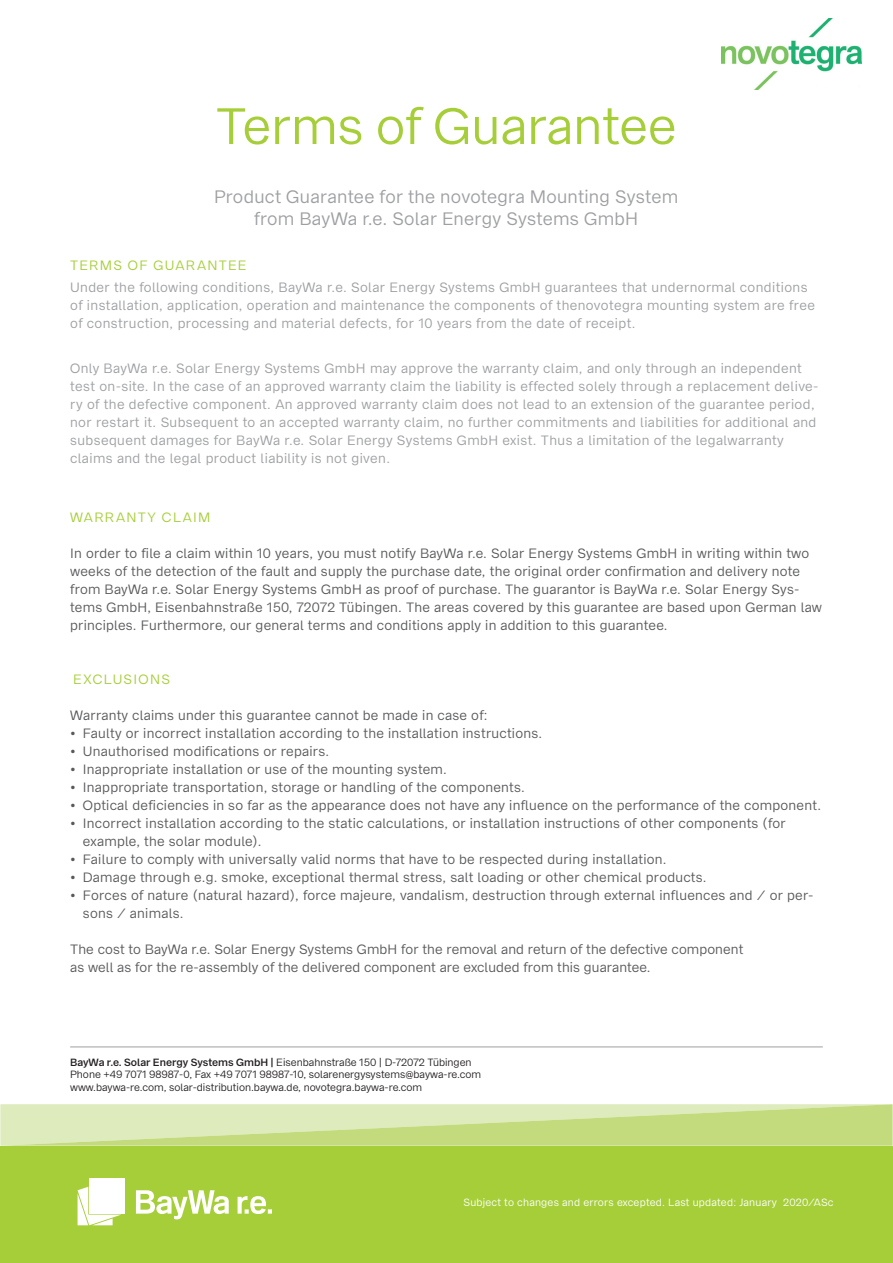
<style>
.page{position:relative;width:893px;height:1263px;background:#fff}
.page>*{position:absolute;margin:0;border:0;box-sizing:border-box;transform-origin:0 0}
.t1{font:51px "Bay Wa Sans";color:#a6ce39}
.t2{font:18px/22.5px "Bay Wa Sans";letter-spacing:.015em;color:#9d9fa2;text-align:center}
.t3{font:13.5px/18px "Bay Wa Sans";letter-spacing:.02em;color:#57585a}
.t4{font:13.5px/18px "Bay Wa Sans";letter-spacing:.03em;color:#9d9fa2}
.t5{font:13.5px "Bay Wa Sans";letter-spacing:.095em;color:#a6ce39}
.t6{font:10.5px/12.6px "Bay Wa Sans";color:#231f20}
.t7{font:10.5px "Bay Wa Sans";letter-spacing:.02em;color:#fff}
.s1{font-weight:600}
.s2{font-weight:700}
</style>
<div class="page">
<hr style="left:70px;top:1046px;width:753px;height:1px;background:#9d9fa2">
<svg style="left:0;top:1104px;width:893px;height:42px;background:#d1e39d"></svg>
<div style="left:1px;top:1146px;width:892px;height:117px;background:#a6ce39"></div>
<img style="left:722px;top:18px;width:139px;height:72px">
<div style="left:89px;top:1178px;width:35px;height:35px;background:#fff"></div>
<svg style="left:78px;top:1187px;width:43px;height:38px"></svg>
<svg style="left:136px;top:1190px;width:136px;height:29px"></svg>
<h1 class="t1" style="left:216px;top:95px;width:462px">Terms of Guarantee</h1>
<h2 class="t2" style="left:214px;top:185px;width:466px">Product Guarantee for the novotegra Mounting System from BayWa r.e. Solar Energy Systems GmbH</h2>
<p class="t5" style="left:70px;top:257px;width:178px">TERMS OF GUARANTEE</p>
<p class="t4" style="left:70px;top:279px;width:746px">Under the following conditions, BayWa r.e. Solar Energy Systems GmbH guarantees that undernormal conditions of installation, application, operation and maintenance the components of thenovotegra mounting system are free of construction, processing and material defects, for 10 years from the date of receipt.</p>
<p class="t4" style="left:70px;top:359px;width:750px">Only BayWa r.e. Solar Energy Systems GmbH may approve the warranty claim, and only through an independent test on-site. In the case of an approved warranty claim the liability is effected solely through a replacement delive&shy;ry of the defective component. An approved warranty claim does not lead to an extension of the guarantee period, nor restart it. Subsequent to an accepted warranty claim, no further commitments and liabilities for additional and subsequent damages for BayWa r.e. Solar Energy Systems GmbH exist. Thus a limitation of the legalwarranty claims and the legal product liability is not given.</p>
<p class="t5" style="left:70px;top:509px;width:142px">WARRANTY CLAIM</p>
<p class="t3" style="left:70px;top:544px;width:753px">In order to file a claim within 10 years, you must notify BayWa r.e. Solar Energy Systems GmbH in writing within two weeks of the detection of the fault and supply the purchase date, the original order confirmation and delivery note from BayWa r.e. Solar Energy Systems GmbH as proof of purchase. The guarantor is BayWa r.e. Solar Energy Sys&shy;tems GmbH, Eisenbahnstraße 150, 72072 Tübingen. The areas covered by this guarantee are based upon German law principles. Furthermore, our general terms and conditions apply in addition to this guarantee.</p>
<p class="t5" style="left:73px;top:671px;width:98px">EXCLUSIONS</p>
<p class="t3" style="left:70px;top:706px;width:419px">Warranty claims under this guarantee cannot be made in case of:</p>
<p class="t3" style="left:70px;top:724px;width:473px">• Faulty or incorrect installation according to the installation instructions.</p>
<p class="t3" style="left:70px;top:742px;width:260px">• Unauthorised modifications or repairs.</p>
<p class="t3" style="left:70px;top:760px;width:378px">• Inappropriate installation or use of the mounting system.</p>
<p class="t3" style="left:70px;top:778px;width:456px">• Inappropriate transportation, storage or handling of the components.</p>
<p class="t3" style="left:70px;top:796px;width:752px">• Optical deficiencies in so far as the appearance does not have any influence on the performance of the component.</p>
<p class="t3" style="left:83px;top:814px;width:704px;text-indent:-13px">• Incorrect installation according to the static calculations, or installation instructions of other components (for example, the solar module).</p>
<p class="t3" style="left:70px;top:850px;width:598px">• Failure to comply with universally valid norms that have to be respected during installation.</p>
<p class="t3" style="left:70px;top:868px;width:638px">• Damage through e.g. smoke, exceptional thermal stress, salt loading or other chemical products.</p>
<p class="t3" style="left:83px;top:886px;width:732px;text-indent:-13px">• Forces of nature (natural hazard), force majeure, vandalism, destruction through external influences and / or per&shy;sons / animals.</p>
<p class="t3" style="left:70px;top:940px;width:675px">The cost to BayWa r.e. Solar Energy Systems GmbH for the removal and return of the defective component as well as for the re-assembly of the delivered component are excluded from this guarantee.</p>
<p class="t6" style="left:70px;top:1056px;width:413px"><span class="s1">BayWa r.e. Solar Energy Systems GmbH</span> <span class="s2">|</span> Eisenbahnstraße 150 | D-72072 Tübingen<br>Phone +49 7071 98987-0, Fax +49 7071 98987-10, solarenergysystems@baywa-re.com www.baywa-re.com, solar-distribution.baywa.de, novotegra.baywa-re.com</p>
<p class="t7" style="left:463px;top:1196px;width:372px">Subject to changes and errors excepted. Last updated: January 2020/ASc</p>
</div>
